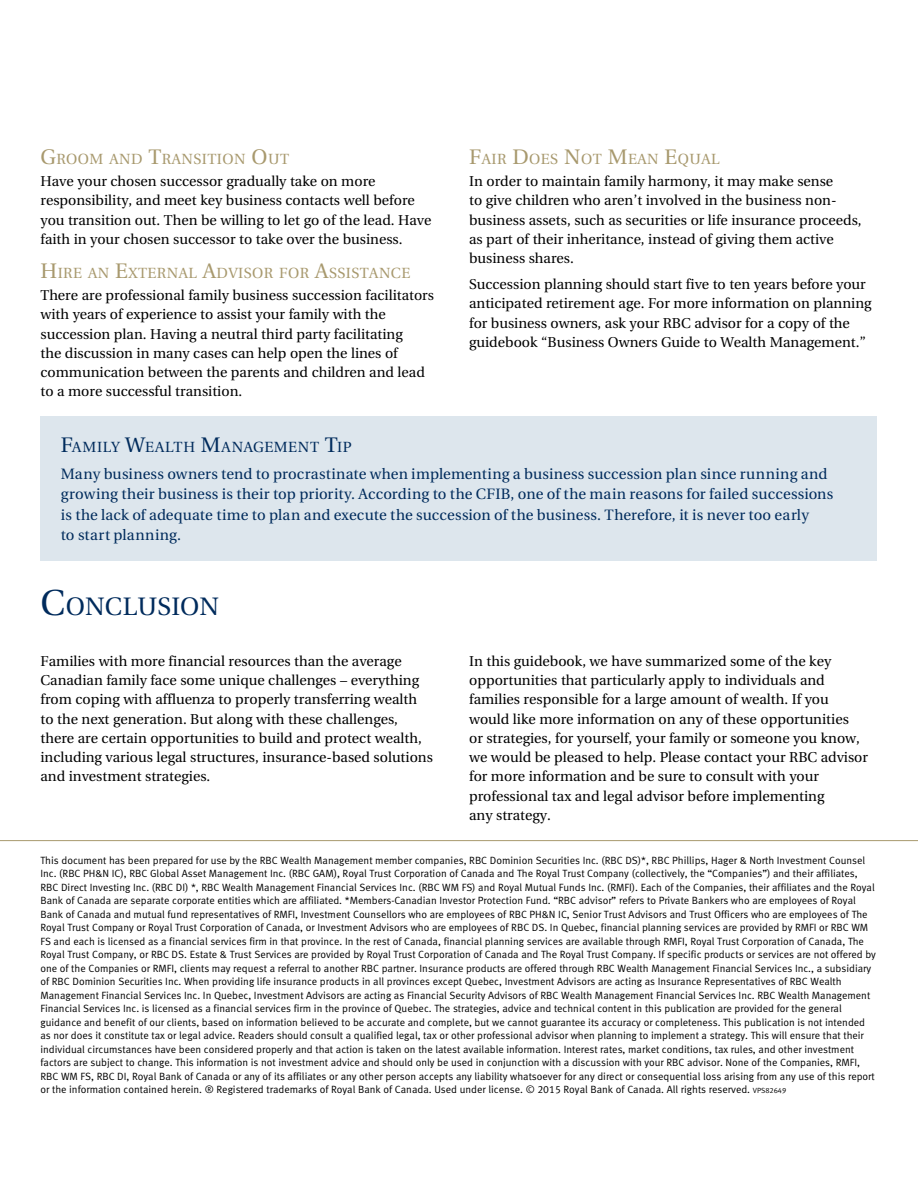
<style>
.page{position:relative;width:918px;height:1188px;background:#fff}
.page>*{position:absolute;margin:0;border:0;box-sizing:border-box;transform-origin:0 0}
.t1{font:25.2px "Utopia";color:#002b5c}
.t2{font:15px/20.2px "Utopia";letter-spacing:.01em;color:#002b5c}
.t3{font:14.7px "Utopia";letter-spacing:.03em;color:#a8996e}
.t4{font:14.7px "Utopia";letter-spacing:.04em;color:#002b5c}
.t5{font:14.25px/19.4px "Utopia";color:#000}
.t6{font:10.5px/13.5px "Meta Normal LF";color:#000}
.s1{font-size:21px}
.s2{font-size:36px}
.s3{font-size:7.5px}
</style>
<div class="page">
<div style="left:40px;top:416px;width:838px;height:145px;background:#dde6ed"></div>
<hr style="left:0;top:840px;width:918px;height:1px;background:#a8996e">
<h3 class="t3" style="left:40px;top:151px;width:250px"><span class="s1">G</span>ROOM AND <span class="s1">T</span>RANSITION <span class="s1">O</span>UT</h3>
<h3 class="t5" style="left:40px;top:172px;width:392px">Have your chosen successor gradually take on more responsibility, and meet key business contacts well before you transition out. Then be willing to let go of the lead. Have faith in your chosen successor to take over the business.</h3>
<h3 class="t3" style="left:40px;top:265px;width:371px"><span class="s1">H</span>IRE AN <span class="s1">E</span>XTERNAL <span class="s1">A</span>DVISOR FOR <span class="s1">A</span>SSISTANCE</h3>
<p class="t5" style="left:40px;top:286px;width:395px">There are professional family business succession facilitators with years of experience to assist your family with the succession plan. Having a neutral third party facilitating<br>the discussion in many cases can help open the lines of communication between the parents and children and lead to a more successful transition.</p>
<h3 class="t3" style="left:469px;top:151px;width:252px"><span class="s1">F</span>AIR <span class="s1">D</span>OES <span class="s1">N</span>OT <span class="s1">M</span>EAN <span class="s1">E</span>QUAL</h3>
<p class="t5" style="left:469px;top:172px;width:394px">In order to maintain family harmony, it may make sense<br>to give children who aren’t involved in the business non&shy;business assets, such as securities or life insurance proceeds, as part of their inheritance, instead of giving them active business shares.</p>
<p class="t5" style="left:469px;top:275px;width:404px">Succession planning should start five to ten years before your anticipated retirement age. For more information on planning for business owners, ask your RBC advisor for a copy of the guidebook “Business Owners Guide to Wealth Management.”</p>
<h3 class="t4" style="left:61px;top:439px;width:292px"><span class="s1">F</span>AMILY <span class="s1">W</span>EALTH <span class="s1">M</span>ANAGEMENT <span class="s1">T</span>IP</h3>
<p class="t2" style="left:61px;top:464px;width:774px">Many business owners tend to procrastinate when implementing a business succession plan since running and growing their business is their top priority. According to the CFIB, one of the main reasons for failed successions is the lack of adequate time to plan and execute the succession of the business. Therefore, it is never too early<br>to start planning.</p>
<h1 class="t1" style="left:40px;top:592px;width:180px"><span class="s2">C</span>ONCLUSION</h1>
<p class="t5" style="left:40px;top:651px;width:394px">Families with more financial resources than the average Canadian family face some unique challenges – everything from coping with affluenza to properly transferring wealth to the next generation. But along with these challenges, there are certain opportunities to build and protect wealth, including various legal structures, insurance-based solutions and investment strategies.</p>
<p class="t5" style="left:469px;top:652px;width:400px">In this guidebook, we have summarized some of the key opportunities that particularly apply to individuals and families responsible for a large amount of wealth. If you would like more information on any of these opportunities<br>or strategies, for yourself, your family or someone you know, we would be pleased to help. Please contact your RBC advisor for more information and be sure to consult with your professional tax and legal advisor before implementing<br>any strategy.</p>
<p class="t6" style="left:40px;top:853px;width:837px">This document has been prepared for use by the RBC Wealth Management member companies, RBC Dominion Securities Inc. (RBC DS)*, RBC Phillips, Hager &amp; North Investment Counsel Inc. (RBC PH&amp;N IC), RBC Global Asset Management Inc. (RBC GAM), Royal Trust Corporation of Canada and The Royal Trust Company (collectively, the “Companies”) and their affiliates, RBC Direct Investing Inc. (RBC DI) *, RBC Wealth Management Financial Services Inc. (RBC WM FS) and Royal Mutual Funds Inc. (RMFI). Each of the Companies, their affiliates and the Royal Bank of Canada are separate corporate entities which are affiliated. *Members-Canadian Investor Protection Fund. “RBC advisor” refers to Private Bankers who are employees of Royal Bank of Canada and mutual fund representatives of RMFI, Investment Counsellors who are employees of RBC PH&amp;N IC, Senior Trust Advisors and Trust Officers who are employees of The Royal Trust Company or Royal Trust Corporation of Canada, or Investment Advisors who are employees of RBC DS. In Quebec, financial planning services are provided by RMFI or RBC WM FS and each is licensed as a financial services firm in that province. In the rest of Canada, financial planning services are available through RMFI, Royal Trust Corporation of Canada, The Royal Trust Company, or RBC DS. Estate &amp; Trust Services are provided by Royal Trust Corporation of Canada and The Royal Trust Company. If specific products or services are not offered by one of the Companies or RMFI, clients may request a referral to another RBC partner. Insurance products are offered through RBC Wealth Management Financial Services Inc., a subsidiary of RBC Dominion Securities Inc. When providing life insurance products in all provinces except Quebec, Investment Advisors are acting as Insurance Representatives of RBC Wealth Management Financial Services Inc. In Quebec, Investment Advisors are acting as Financial Security Advisors of RBC Wealth Management Financial Services Inc. RBC Wealth Management Financial Services Inc. is licensed as a financial services firm in the province of Quebec. The strategies, advice and technical content in this publication are provided for the general guidance and benefit of our clients, based on information believed to be accurate and complete, but we cannot guarantee its accuracy or completeness. This publication is not intended as nor does it constitute tax or legal advice. Readers should consult a qualified legal, tax or other professional advisor when planning to implement a strategy. This will ensure that their individual circumstances have been considered properly and that action is taken on the latest available information. Interest rates, market conditions, tax rules, and other investment factors are subject to change. This information is not investment advice and should only be used in conjunction with a discussion with your RBC advisor. None of the Companies, RMFI, RBC WM FS, RBC DI, Royal Bank of Canada or any of its affiliates or any other person accepts any liability whatsoever for any direct or consequential loss arising from any use of this report or the information contained herein. ® Registered trademarks of Royal Bank of Canada. Used under license. © 2015 Royal Bank of Canada. All rights reserved. <span class="s3">VPS82649</span></p>
</div>
